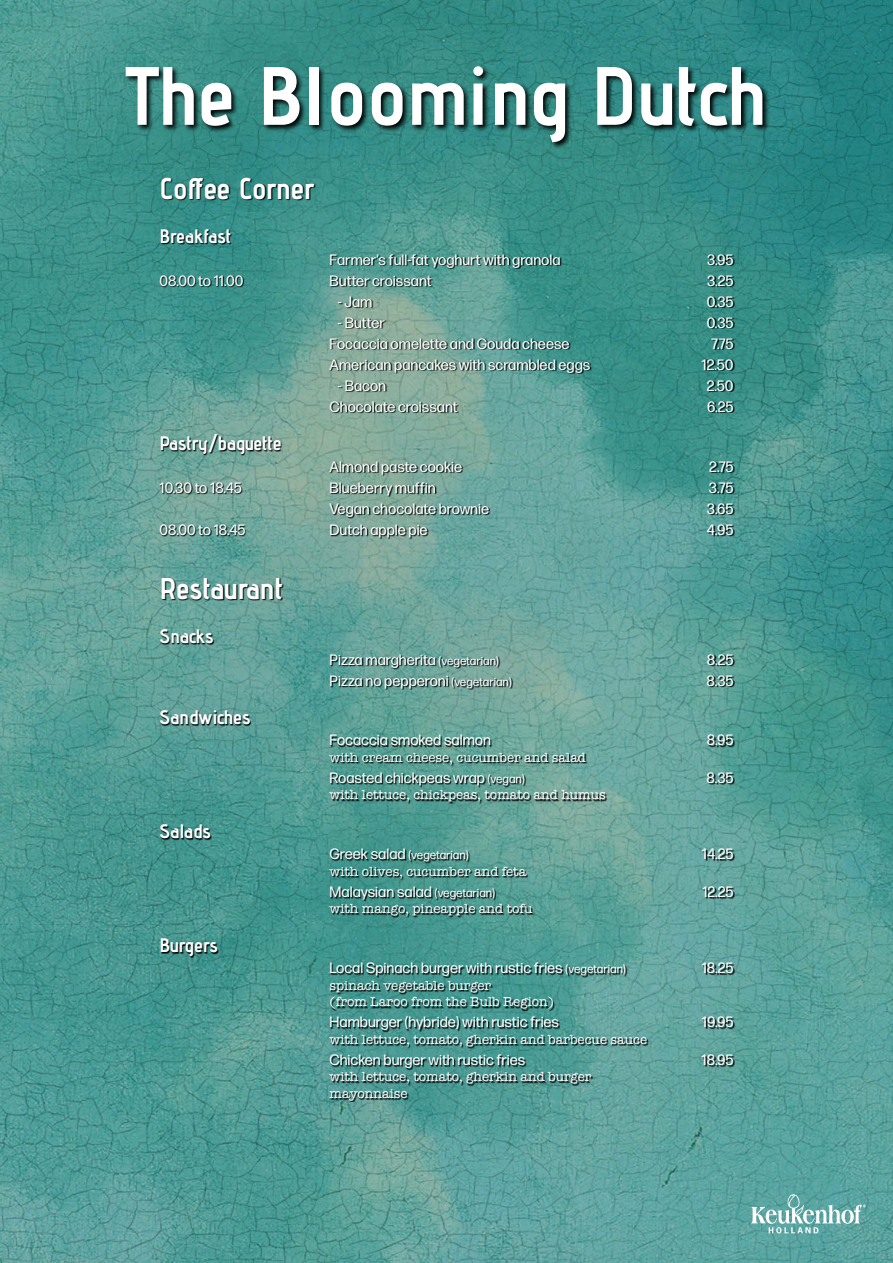
<style>
.page{position:relative;width:893px;height:1263px;background:#fff}
.page>*{position:absolute;margin:0;border:0;box-sizing:border-box;transform-origin:0 0}
.t1{font:700 82.5px "Advent Pro";color:#fff}
.t2{font:700 30px "Advent Pro";color:#fff}
.t3{font:700 19.5px "Advent Pro";color:#fff}
.t4{font:15px/21px "Forma DJR Text";color:#fff}
.t5{font:13.5px/16.5px "American Typewriter";color:#fff}
.t6{font:12px "Forma DJR Text";color:#fff}
.s1{font-size:12px}
.s2{font-size:15px}
</style>
<div class="page">
<img style="left:0;top:0;width:893px;height:1263px">
<svg style="left:751px;top:1194px;width:115px;height:39px"></svg>
<div style="left:124px;top:64px;width:646px;height:85px;background:#000;opacity:.95"></div>
<div style="left:160px;top:178px;width:574px;height:924px;background:#000;opacity:.95"></div>
<h1 class="t1" style="left:126px;top:45px;width:643px">The Blooming Dutch</h1>
<h2 class="t2" style="left:159px;top:170px;width:158px">Coffee Corner</h2>
<h3 class="t3" style="left:159px;top:225px;width:73px">Breakfast</h3>
<p class="t4" style="left:159px;top:270px;width:85px">08.00 to 11.00</p>
<p class="t4" style="left:330px;top:249px;width:233px">Farmer’s full-fat yoghurt with granola<br>Butter croissant</p>
<p class="t4" style="left:338px;top:291px;width:36px">- Jam</p>
<p class="t4" style="left:330px;top:312px;width:262px;text-indent:8px">- Butter<br>Focaccia omelette and Gouda cheese<br>American pancakes with scrambled eggs</p>
<p class="t4" style="left:330px;top:375px;width:130px;text-indent:8px">- Bacon<br>Chocolate croissant</p>
<p class="t4" style="left:701px;top:249px;width:34px;text-align:right">3.95<br>3.25<br>0.35<br>0.35<br>7.75<br>12.50<br>2.50<br>6.25</p>
<h3 class="t3" style="left:159px;top:432px;width:123px">Pastry/baguette</h3>
<p class="t4" style="left:159px;top:477px;width:84px">10.30 to 18.45</p>
<p class="t4" style="left:159px;top:519px;width:87px">08.00 to 18.45</p>
<h2 class="t2" style="left:159px;top:570px;width:125px">Restaurant</h2>
<h3 class="t3" style="left:159px;top:624px;width:56px">Snacks</h3>
<h3 class="t3" style="left:159px;top:705px;width:92px">Sandwiches</h3>
<h3 class="t3" style="left:159px;top:819px;width:53px">Salads</h3>
<h3 class="t3" style="left:159px;top:933px;width:60px">Burgers</h3>
<p class="t4" style="left:330px;top:456px;width:161px">Almond paste cookie<br>Blueberry muffin<br>Vegan chocolate brownie<br>Dutch apple pie</p>
<p class="t4" style="left:707px;top:456px;width:28px;text-align:justify">2.75<br>3.75<br>3.65<br>4.95</p>
<p class="t4" style="left:330px;top:648px;width:184px">Pizza margherita <span class="s1">(vegetarian)<br></span>Pizza no pepperoni <span class="s1">(vegetarian)</span></p>
<p class="t4" style="left:707px;top:648px;width:28px">8.25<br>8.35</p>
<p class="t4" style="left:330px;top:729px;width:163px">Focaccia smoked salmon</p>
<p class="t5" style="left:330px;top:749px;width:258px">with cream cheese, cucumber and salad</p>
<p class="t4" style="left:330px;top:767px;width:197px">Roasted chickpeas wrap <span class="s1">(vegan)</span></p>
<p class="t5" style="left:330px;top:786px;width:278px">with lettuce, chickpeas, tomato and humus</p>
<p class="t6" style="left:330px;top:848px;width:141px"><span class="s2">Greek salad</span> (vegetarian)</p>
<p class="t5" style="left:330px;top:863px;width:198px">with olives, cucumber and feta</p>
<p class="t4" style="left:330px;top:881px;width:167px">Malaysian salad <span class="s1">(vegetarian)</span></p>
<p class="t5" style="left:330px;top:900px;width:204px">with mango, pineapple and tofu</p>
<p class="t4" style="left:330px;top:957px;width:298px">Local Spinach burger with rustic fries <span class="s1">(vegetarian)</span></p>
<p class="t5" style="left:330px;top:976px;width:226px">spinach vegetable burger<br>(from Laroo from the Bulb Region)</p>
<p class="t4" style="left:330px;top:1011px;width:231px">Hamburger (hybride) with rustic fries</p>
<p class="t5" style="left:330px;top:1030px;width:319px">with lettuce, tomato, gherkin and barbecue sauce</p>
<p class="t4" style="left:330px;top:1049px;width:197px">Chicken burger with rustic fries</p>
<p class="t5" style="left:330px;top:1068px;width:263px">with lettuce, tomato, gherkin and burger mayonnaise</p>
<p class="t4" style="left:707px;top:729px;width:28px">8.95</p>
<p class="t4" style="left:707px;top:767px;width:28px">8.35</p>
<p class="t4" style="left:702px;top:843px;width:33px">14.25</p>
<p class="t4" style="left:702px;top:881px;width:33px">12.25</p>
<p class="t4" style="left:702px;top:957px;width:33px">18.25</p>
<p class="t4" style="left:702px;top:1011px;width:33px">19.95</p>
<p class="t4" style="left:701px;top:1049px;width:33px">18.95</p>
</div>
